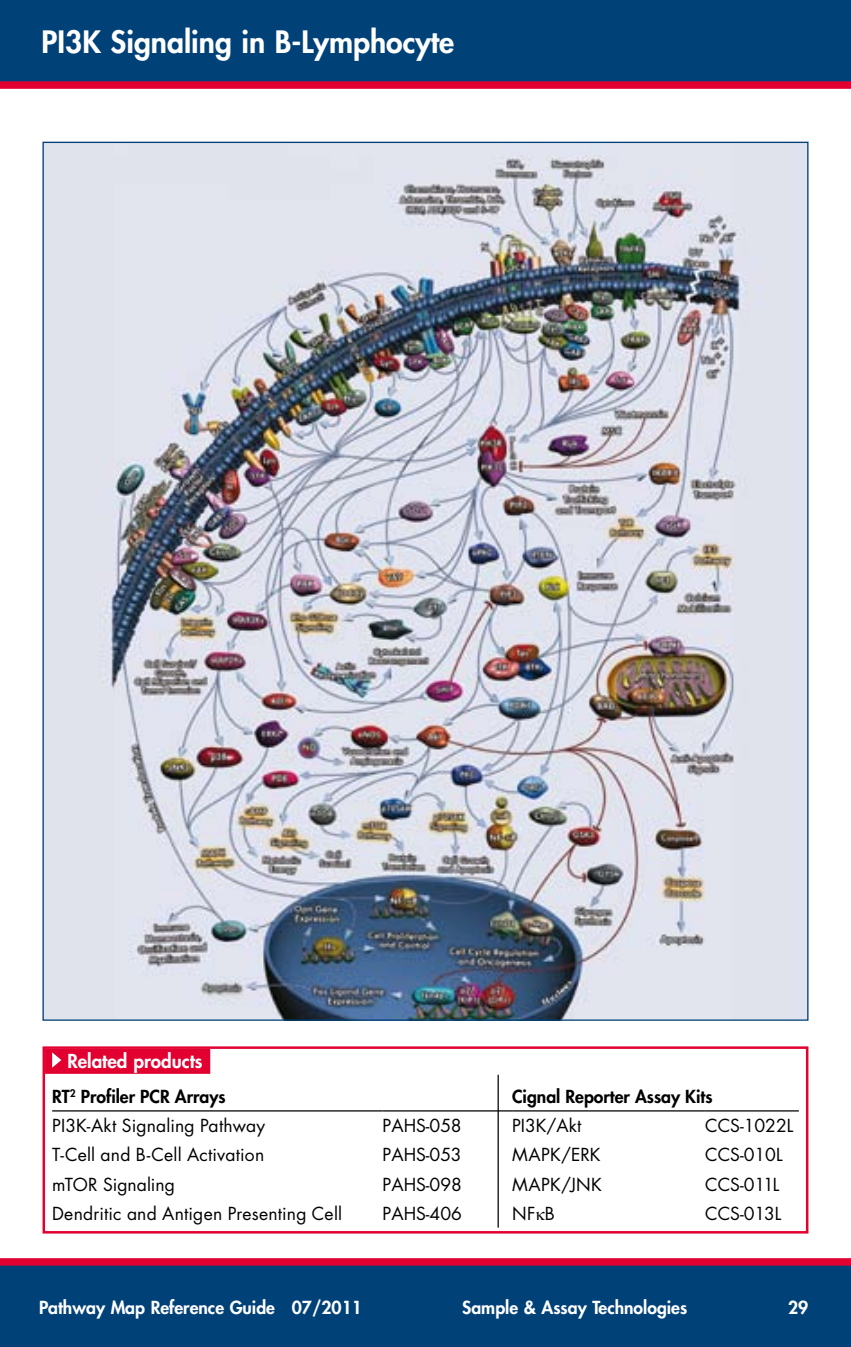
<style>
.page{position:relative;width:851px;height:1347px;background:#fff}
.page>*{position:absolute;margin:0;border:0;box-sizing:border-box;transform-origin:0 0}
.t1{font:800 30px "Futura Std";color:#fff}
.t2{font:800 18.75px "Futura Std";color:#fff}
.t3{font:17.5px "Futura Std";letter-spacing:.005em;color:#000}
.t4{font:800 17.5px "Futura Std";color:#fff}
.t5{font:800 17.5px "Futura Std";color:#000}
</style>
<div class="page">
<div style="left:0;top:1261px;width:850px;height:85px;background:#004178"></div>
<div style="left:0;top:1258px;width:850px;height:7px;background:#e20031"></div>
<div style="left:0;top:0;width:850px;height:85px;background:#004178"></div>
<div style="left:0;top:81px;width:850px;height:8px;background:#e20031"></div>
<hr style="left:52px;top:1110px;width:330px;height:1px;background:#000">
<hr style="left:382px;top:1110px;width:130px;height:1px;background:#000">
<hr style="left:512px;top:1110px;width:193px;height:1px;background:#000">
<hr style="left:705px;top:1110px;width:93px;height:1px;background:#000">
<div style="left:45px;top:1048px;width:165px;height:25px;background:#e20031"></div>
<svg style="left:52px;top:1052px;width:9px;height:15px"></svg>
<div style="left:43px;top:1046px;width:765px;height:187px;border:2px solid #e20031"></div>
<hr style="left:497px;top:1074px;width:1px;height:153px;background:#000">
<img style="left:42px;top:142px;width:764px;height:878px">
<h1 class="t1" style="left:42px;top:23px;width:414px">PI3K Signaling in B-Lymphocyte</h1>
<p class="t2" style="left:67px;top:1049px;width:137px">Related products</p>
<p class="t5" style="left:52px;top:1085px;width:175px">RT<sup>2</sup> Profiler PCR Arrays</p>
<p class="t5" style="left:512px;top:1085px;width:202px">Cignal Reporter Assay Kits</p>
<p class="t3" style="left:52px;top:1114px;width:215px">PI3K-Akt Signaling Pathway</p>
<p class="t3" style="left:382px;top:1114px;width:80px">PAHS-058</p>
<p class="t3" style="left:512px;top:1114px;width:71px">PI3K/Akt</p>
<p class="t3" style="left:705px;top:1114px;width:90px">CCS-1022L</p>
<p class="t3" style="left:52px;top:1143px;width:213px">T-Cell and B-Cell Activation</p>
<p class="t3" style="left:382px;top:1143px;width:81px">PAHS-053</p>
<p class="t3" style="left:512px;top:1143px;width:90px">MAPK/ERK</p>
<p class="t3" style="left:705px;top:1143px;width:79px">CCS-010L</p>
<p class="t3" style="left:52px;top:1172px;width:124px">mTOR Signaling</p>
<p class="t3" style="left:382px;top:1172px;width:81px">PAHS-098</p>
<p class="t3" style="left:512px;top:1172px;width:91px">MAPK/JNK</p>
<p class="t3" style="left:705px;top:1172px;width:76px">CCS-011L</p>
<p class="t3" style="left:52px;top:1202px;width:291px">Dendritic and Antigen Presenting Cell</p>
<p class="t3" style="left:382px;top:1202px;width:81px">PAHS-406</p>
<p class="t3" style="left:512px;top:1202px;width:44px">NF B</p>
<p class="t3" style="left:705px;top:1202px;width:78px">CCS-013L</p>
<p class="t4" style="left:39px;top:1296px;width:324px">Pathway Map Reference Guide 07/2011</p>
<p class="t4" style="left:462px;top:1296px;width:226px">Sample &amp; Assay Technologies</p>
<p class="t4" style="left:788px;top:1296px;width:22px">29</p>
</div>
